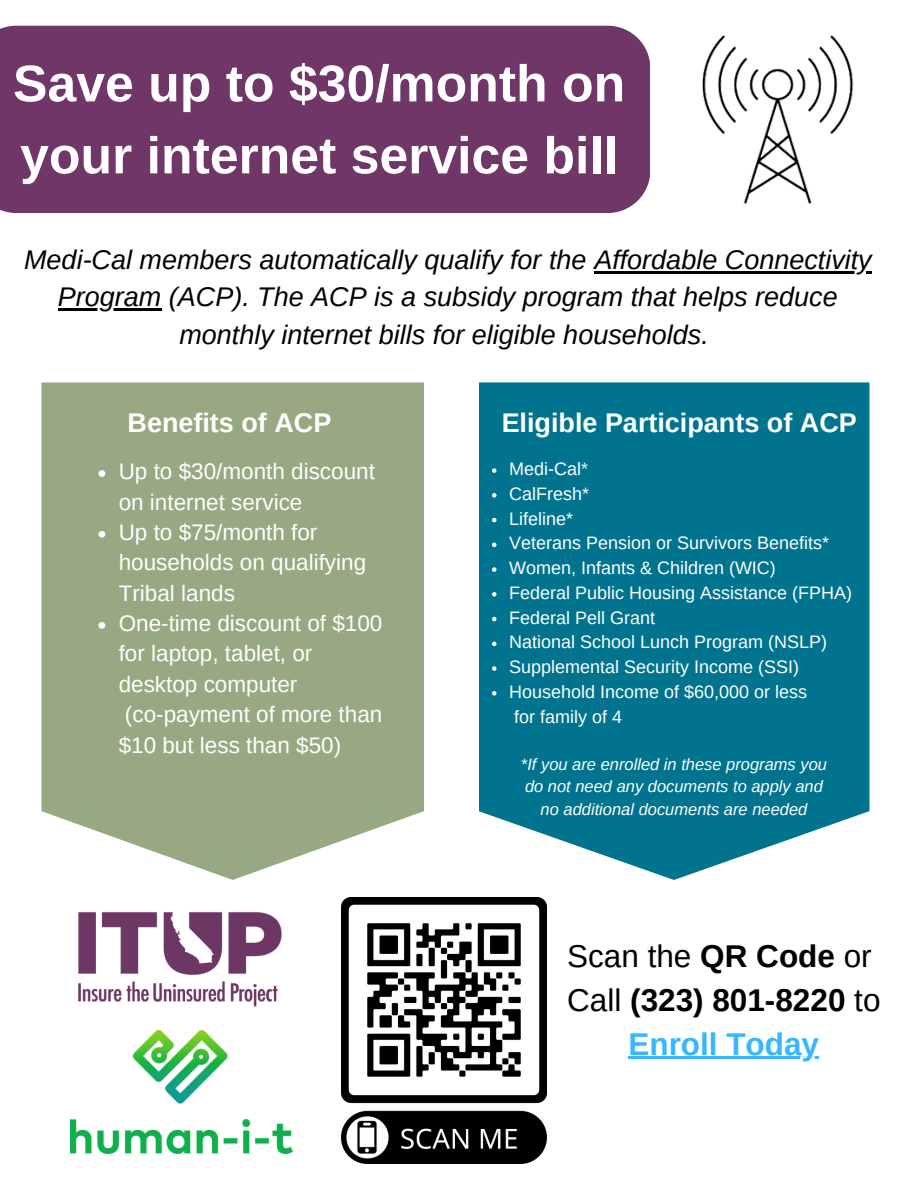
<style>
.page{position:relative;width:918px;height:1188px;background:#fff}
.page>*{position:absolute;margin:0;border:0;box-sizing:border-box;transform-origin:0 0}
.t1{font:700 51.75px/72px "Arimo";color:#fff}
.t2{font:700 31.5px/43.8px "Arimo";color:#000;text-align:center}
.t3{font:31.5px "Arimo";color:#000}
.t4{font:italic 27px/37.2px "Arimo";color:#000;text-align:center}
.t5{font:700 27px "Arimo";color:#fff}
.t6{font:22.5px/30.3px "Arimo";color:#fff}
.t7{font:18px/24.8px "Arimo";color:#fff}
.t8{font:italic 16.5px/22.5px "Arimo";color:#fff;text-align:center}
.s1{font-weight:700}
.s2{font-weight:400}
.s3{color:#38b6ff}
</style>
<div class="page">
<div style="left:0;top:26px;width:650px;height:187px;background:#703668"></div>
<img style="left:702px;top:35px;width:152px;height:169px">
<img style="left:342px;top:898px;width:205px;height:265px">
<img style="left:78px;top:912px;width:204px;height:95px">
<svg style="left:41px;top:382px;width:383px;height:497px;background:#9eae8a"></svg>
<svg style="left:479px;top:382px;width:390px;height:497px;background:#117c95"></svg>
<img style="left:70px;top:1031px;width:223px;height:122px">
<hr style="left:594px;top:272px;width:278px;height:2px;background:#000">
<hr style="left:58px;top:309px;width:103px;height:2px;background:#000">
<svg style="left:98px;top:470px;width:7px;height:7px"></svg>
<svg style="left:98px;top:531px;width:7px;height:7px"></svg>
<svg style="left:98px;top:622px;width:7px;height:7px"></svg>
<svg style="left:492px;top:468px;width:5px;height:5px"></svg>
<svg style="left:492px;top:493px;width:5px;height:5px"></svg>
<svg style="left:492px;top:518px;width:5px;height:4px"></svg>
<svg style="left:492px;top:543px;width:5px;height:4px"></svg>
<svg style="left:492px;top:567px;width:5px;height:5px"></svg>
<svg style="left:492px;top:592px;width:5px;height:5px"></svg>
<svg style="left:492px;top:617px;width:5px;height:4px"></svg>
<svg style="left:492px;top:642px;width:5px;height:4px"></svg>
<svg style="left:492px;top:666px;width:5px;height:5px"></svg>
<svg style="left:492px;top:691px;width:5px;height:5px"></svg>
<hr style="left:629px;top:1057px;width:190px;height:2px;background:#38b6ff">
<p class="t1" style="left:13px;top:47px;width:614px">Save up to $30/month on your internet service bill</p>
<p class="t4" style="left:24px;top:241px;width:849px">Medi-Cal members automatically qualify for the Affordable Connectivity<br>Program (ACP). The ACP is a subsidy program that helps reduce monthly internet bills for eligible households.</p>
<p class="t5" style="left:128px;top:408px;width:205px">Benefits of ACP</p>
<p class="t6" style="left:119px;top:456px;width:258px">Up to $30/month discount on internet service</p>
<p class="t6" style="left:119px;top:517px;width:249px">Up to $75/month for households on qualifying<br>Tribal lands</p>
<p class="t6" style="left:119px;top:608px;width:265px">One-time discount of $100 for laptop, tablet, or desktop computer (co-payment of more than $10 but less than $50)</p>
<p class="t5" style="left:502px;top:408px;width:357px">Eligible Participants of ACP</p>
<p class="t7" style="left:509px;top:456px;width:81px">Medi-Cal*</p>
<p class="t7" style="left:509px;top:481px;width:81px">CalFresh*</p>
<p class="t7" style="left:509px;top:506px;width:66px">Lifeline*</p>
<p class="t7" style="left:509px;top:531px;width:321px">Veterans Pension or Survivors Benefits*</p>
<p class="t7" style="left:509px;top:555px;width:268px">Women, Infants &amp; Children (WIC)</p>
<p class="t7" style="left:509px;top:580px;width:344px">Federal Public Housing Assistance (FPHA)</p>
<p class="t7" style="left:509px;top:605px;width:147px">Federal Pell Grant</p>
<p class="t7" style="left:509px;top:630px;width:319px">National School Lunch Program (NSLP)</p>
<p class="t7" style="left:509px;top:654px;width:291px">Supplemental Security Income (SSI)</p>
<p class="t7" style="left:509px;top:679px;width:300px">Household Income of $60,000 or less for family of 4</p>
<p class="t8" style="left:521px;top:753px;width:308px">*If you are enrolled in these programs you do not need any documents to apply and no additional documents are needed</p>
<p class="t3" style="left:567px;top:938px;width:306px">Scan the <span class="s1">QR Code</span> or</p>
<p class="t2" style="left:567px;top:978px;width:315px"><span class="s2">Call</span> (323) 801-8220 <span class="s2">to<br></span><span class="s3">Enroll Today</span></p>
</div>
